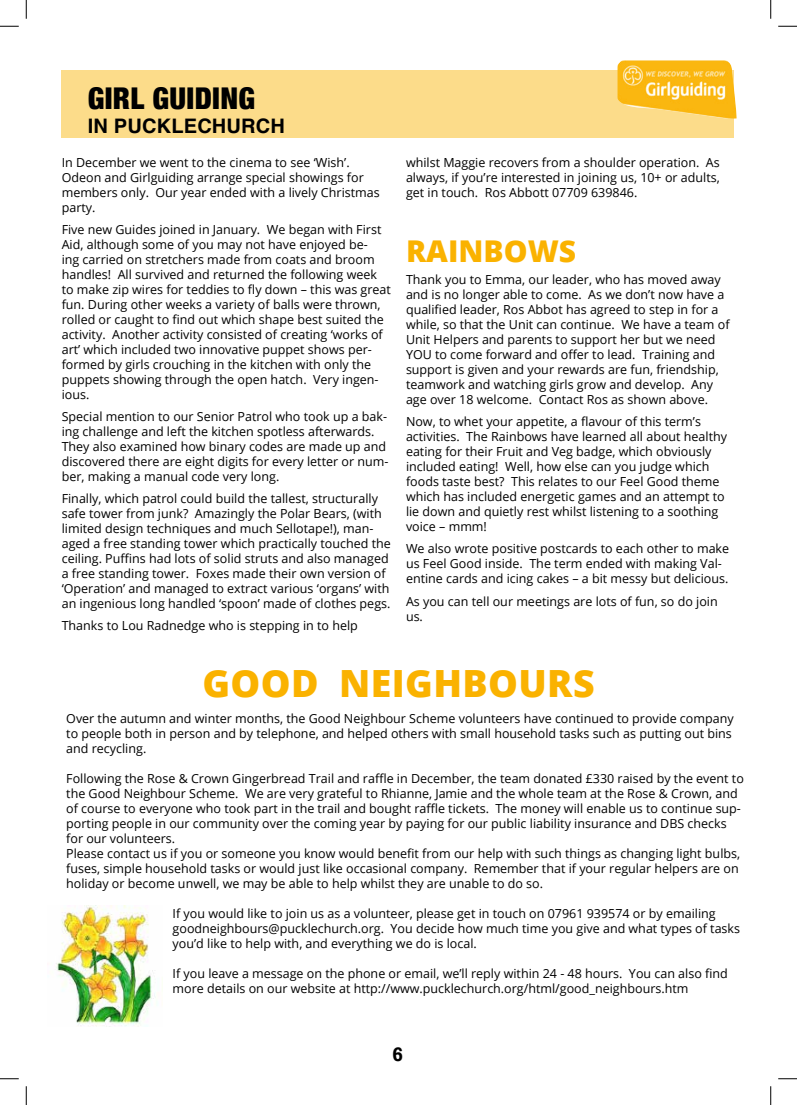
<style>
.page{position:relative;width:797px;height:1105px;background:#fff}
.page>*{position:absolute;margin:0;border:0;box-sizing:border-box;transform-origin:0 0}
.t1{font:800 37.5px "Open Sans";letter-spacing:.01em;color:#fab200}
.t2{font:900 condensed 30px "Helvetica Neue";letter-spacing:.01em;color:#000}
.t3{font:800 30px "Open Sans";color:#fab200}
.t4{font:700 20px "Helvetica";letter-spacing:.01em;color:#000}
.t5{font:700 20px "Rockwell";color:#000}
.t6{font:12.5px/15px "Open Sans";color:#000}
</style>
<div class="page">
<div style="left:62px;top:71px;width:672px;height:67px;background:#fcdc8a"></div>
<img style="left:617px;top:60px;width:119px;height:59px">
<img style="left:56px;top:906px;width:99px;height:120px">
<svg style="left:0;top:25px;width:19px;height:2px"></svg>
<svg style="left:778px;top:25px;width:19px;height:2px"></svg>
<svg style="left:0;top:1078px;width:19px;height:1px"></svg>
<svg style="left:778px;top:1078px;width:19px;height:1px"></svg>
<svg style="left:25px;top:0;width:2px;height:19px"></svg>
<svg style="left:25px;top:1086px;width:2px;height:19px"></svg>
<svg style="left:770px;top:0;width:1px;height:19px"></svg>
<svg style="left:770px;top:1086px;width:1px;height:19px"></svg>
<h2 class="t2" style="left:88px;top:74px;width:169px">GIRL GUIDING</h2>
<h3 class="t4" style="left:88px;top:114px;width:199px">IN PUCKLECHURCH</h3>
<p class="t6" style="left:62px;top:155px;width:319px">In December we went to the cinema to see ‘Wish’.<br>Odeon and Girlguiding arrange special showings for members only. Our year ended with a lively Christmas party.</p>
<p class="t6" style="left:62px;top:222px;width:331px">Five new Guides joined in January. We began with First Aid, although some of you may not have enjoyed be-<br>ing carried on stretchers made from coats and broom handles! All survived and returned the following week to make zip wires for teddies to fly down – this was great fun. During other weeks a variety of balls were thrown, rolled or caught to find out which shape best suited the activity. Another activity consisted of creating ‘works of art’ which included two innovative puppet shows per&shy;formed by girls crouching in the kitchen with only the puppets showing through the open hatch. Very ingen&shy;ious.</p>
<p class="t6" style="left:62px;top:409px;width:328px">Special mention to our Senior Patrol who took up a bak&shy;ing challenge and left the kitchen spotless afterwards.<br>They also examined how binary codes are made up and discovered there are eight digits for every letter or num&shy;ber, making a manual code very long.</p>
<p class="t6" style="left:62px;top:491px;width:330px">Finally, which patrol could build the tallest, structurally safe tower from junk? Amazingly the Polar Bears, (with limited design techniques and much Sellotape!), man&shy;aged a free standing tower which practically touched the ceiling. Puffins had lots of solid struts and also managed a free standing tower. Foxes made their own version of ‘Operation’ and managed to extract various ‘organs’ with an ingenious long handled ‘spoon’ made of clothes pegs.</p>
<p class="t6" style="left:62px;top:618px;width:298px">Thanks to Lou Radnedge who is stepping in to help</p>
<p class="t6" style="left:406px;top:155px;width:315px;text-align:justify">whilst Maggie recovers from a shoulder operation. As always, if you’re interested in joining us, 10+ or adults, get in touch. Ros Abbott 07709 639846.</p>
<h2 class="t3" style="left:406px;top:228px;width:172px">RAINBOWS</h2>
<p class="t6" style="left:406px;top:272px;width:325px">Thank you to Emma, our leader, who has moved away and is no longer able to come. As we don’t now have a qualified leader, Ros Abbot has agreed to step in for a while, so that the Unit can continue. We have a team of Unit Helpers and parents to support her but we need YOU to come forward and offer to lead. Training and support is given and your rewards are fun, friendship, teamwork and watching girls grow and develop. Any age over 18 welcome. Contact Ros as shown above.</p>
<p class="t6" style="left:406px;top:414px;width:322px">Now, to whet your appetite, a flavour of this term’s activities. The Rainbows have learned all about healthy eating for their Fruit and Veg badge, which obviously included eating! Well, how else can you judge which foods taste best? This relates to our Feel Good theme which has included energetic games and an attempt to lie down and quietly rest whilst listening to a soothing voice – mmm!</p>
<p class="t6" style="left:406px;top:541px;width:325px">We also wrote positive postcards to each other to make us Feel Good inside. The term ended with making Val&shy;entine cards and icing cakes – a bit messy but delicious.</p>
<p class="t6" style="left:406px;top:593px;width:313px">As you can tell our meetings are lots of fun, so do join us.</p>
<h1 class="t1" style="left:202px;top:655px;width:394px">GOOD NEIGHBOURS</h1>
<p class="t6" style="left:66px;top:711px;width:669px">Over the autumn and winter months, the Good Neighbour Scheme volunteers have continued to provide company to people both in person and by telephone, and helped others with small household tasks such as putting out bins and recycling.</p>
<p class="t6" style="left:66px;top:771px;width:679px">Following the Rose &amp; Crown Gingerbread Trail and raffle in December, the team donated £330 raised by the event to the Good Neighbour Scheme. We are very grateful to Rhianne, Jamie and the whole team at the Rose &amp; Crown, and of course to everyone who took part in the trail and bought raffle tickets. The money will enable us to continue sup&shy;porting people in our community over the coming year by paying for our public liability insurance and DBS checks for our volunteers.<br>Please contact us if you or someone you know would benefit from our help with such things as changing light bulbs, fuses, simple household tasks or would just like occasional company. Remember that if your regular helpers are on holiday or become unwell, we may be able to help whilst they are unable to do so.</p>
<p class="t6" style="left:173px;top:906px;width:569px">If you would like to join us as a volunteer, please get in touch on 07961 939574 or by emailing goodneighbours@pucklechurch.org. You decide how much time you give and what types of tasks you’d like to help with, and everything we do is local.</p>
<p class="t6" style="left:173px;top:966px;width:557px">If you leave a message on the phone or email, we’ll reply within 24 - 48 hours. You can also find more details on our website at http://www.pucklechurch.org/html/good_neighbours.htm</p>
<h3 class="t5" style="left:392px;top:1042px;width:13px">6</h3>
</div>
